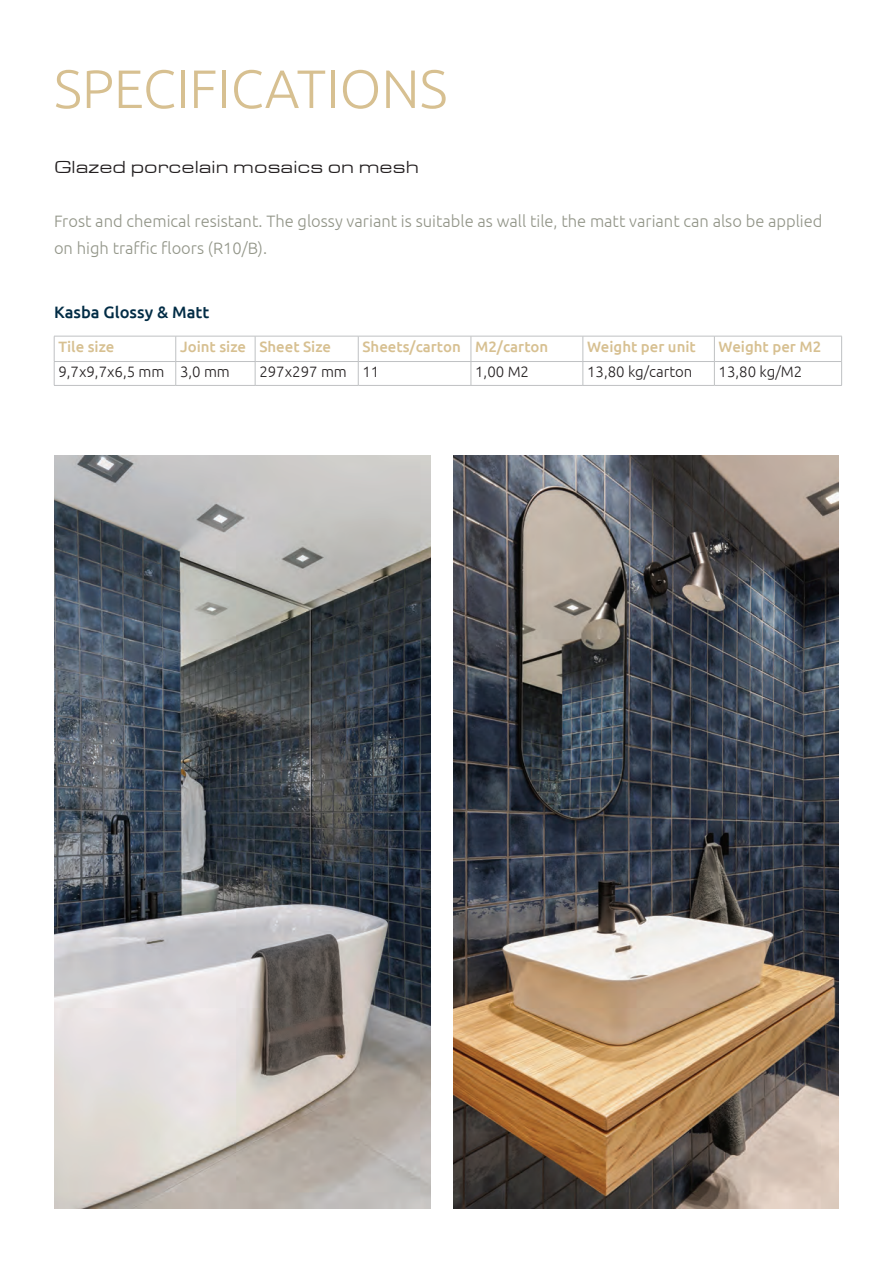
<style>
.page{position:relative;width:893px;height:1263px;background:#fff}
.page>*{position:absolute;margin:0;border:0;box-sizing:border-box;transform-origin:0 0}
.t1{font:300 54px "Ubuntu";color:#d7c091}
.t2{font:18px "Eurostile Extended";color:#231f20}
.t3{font:300 16.5px/27px "Ubuntu";color:#929588}
.t4{font:500 16.5px "Ubuntu";color:#022c45}
.t5{font:500 15px "Ubuntu";color:#d7c091}
.t6{font:300 15px "Ubuntu";color:#231f20}
</style>
<div class="page">
<hr style="left:54px;top:336px;width:122px;height:1px;background:#bfc1c3">
<hr style="left:176px;top:336px;width:79px;height:1px;background:#bfc1c3">
<hr style="left:255px;top:336px;width:103px;height:1px;background:#bfc1c3">
<hr style="left:358px;top:336px;width:113px;height:1px;background:#bfc1c3">
<hr style="left:471px;top:336px;width:112px;height:1px;background:#bfc1c3">
<hr style="left:583px;top:336px;width:131px;height:1px;background:#bfc1c3">
<hr style="left:714px;top:336px;width:128px;height:1px;background:#bfc1c3">
<hr style="left:54px;top:361px;width:122px;height:1px;background:#bfc1c3">
<svg style="left:54px;top:336px;width:1px;height:49px"></svg>
<hr style="left:176px;top:361px;width:79px;height:1px;background:#bfc1c3">
<svg style="left:175px;top:336px;width:1px;height:49px"></svg>
<hr style="left:255px;top:361px;width:103px;height:1px;background:#bfc1c3">
<svg style="left:255px;top:336px;width:1px;height:49px"></svg>
<hr style="left:358px;top:361px;width:113px;height:1px;background:#bfc1c3">
<svg style="left:358px;top:336px;width:1px;height:49px"></svg>
<hr style="left:471px;top:361px;width:112px;height:1px;background:#bfc1c3">
<svg style="left:471px;top:336px;width:1px;height:49px"></svg>
<hr style="left:583px;top:361px;width:131px;height:1px;background:#bfc1c3">
<svg style="left:583px;top:336px;width:1px;height:49px"></svg>
<hr style="left:714px;top:361px;width:128px;height:1px;background:#bfc1c3">
<svg style="left:714px;top:337px;width:1px;height:48px"></svg>
<svg style="left:841px;top:336px;width:1px;height:49px"></svg>
<hr style="left:54px;top:385px;width:122px;height:1px;background:#bfc1c3">
<hr style="left:176px;top:385px;width:79px;height:1px;background:#bfc1c3">
<hr style="left:255px;top:385px;width:103px;height:1px;background:#bfc1c3">
<hr style="left:358px;top:385px;width:113px;height:1px;background:#bfc1c3">
<hr style="left:471px;top:385px;width:112px;height:1px;background:#bfc1c3">
<hr style="left:583px;top:385px;width:131px;height:1px;background:#bfc1c3">
<hr style="left:714px;top:385px;width:128px;height:1px;background:#bfc1c3">
<img style="left:454px;top:455px;width:385px;height:754px">
<img style="left:54px;top:455px;width:376px;height:754px">
<h1 class="t1" style="left:54px;top:56px;width:395px">SPECIFICATIONS</h1>
<p class="t2" style="left:54px;top:158px;width:366px">Glazed porcelain mosaics on mesh</p>
<p class="t3" style="left:54px;top:207px;width:770px">Frost and chemical resistant. The glossy variant is suitable as wall tile, the matt variant can also be applied on high traffic floors (R10/B).</p>
<p class="t4" style="left:54px;top:301px;width:157px">Kasba Glossy &amp; Matt</p>
<p class="t5" style="left:58px;top:337px;width:57px">Tile size</p>
<p class="t5" style="left:180px;top:337px;width:152px">Joint size Sheet Size</p>
<p class="t5" style="left:362px;top:337px;width:187px">Sheets/carton M2/carton</p>
<p class="t5" style="left:587px;top:337px;width:110px">Weight per unit</p>
<p class="t5" style="left:719px;top:337px;width:104px">Weight per M2</p>
<p class="t6" style="left:58px;top:363px;width:173px">9,7x9,7x6,5 mm 3,0 mm</p>
<p class="t6" style="left:259px;top:363px;width:122px">297x297 mm 11</p>
<p class="t6" style="left:475px;top:363px;width:55px">1,00 M2</p>
<p class="t6" style="left:587px;top:363px;width:107px">13,80 kg/carton</p>
<p class="t6" style="left:719px;top:363px;width:85px">13,80 kg/M2</p>
</div>
